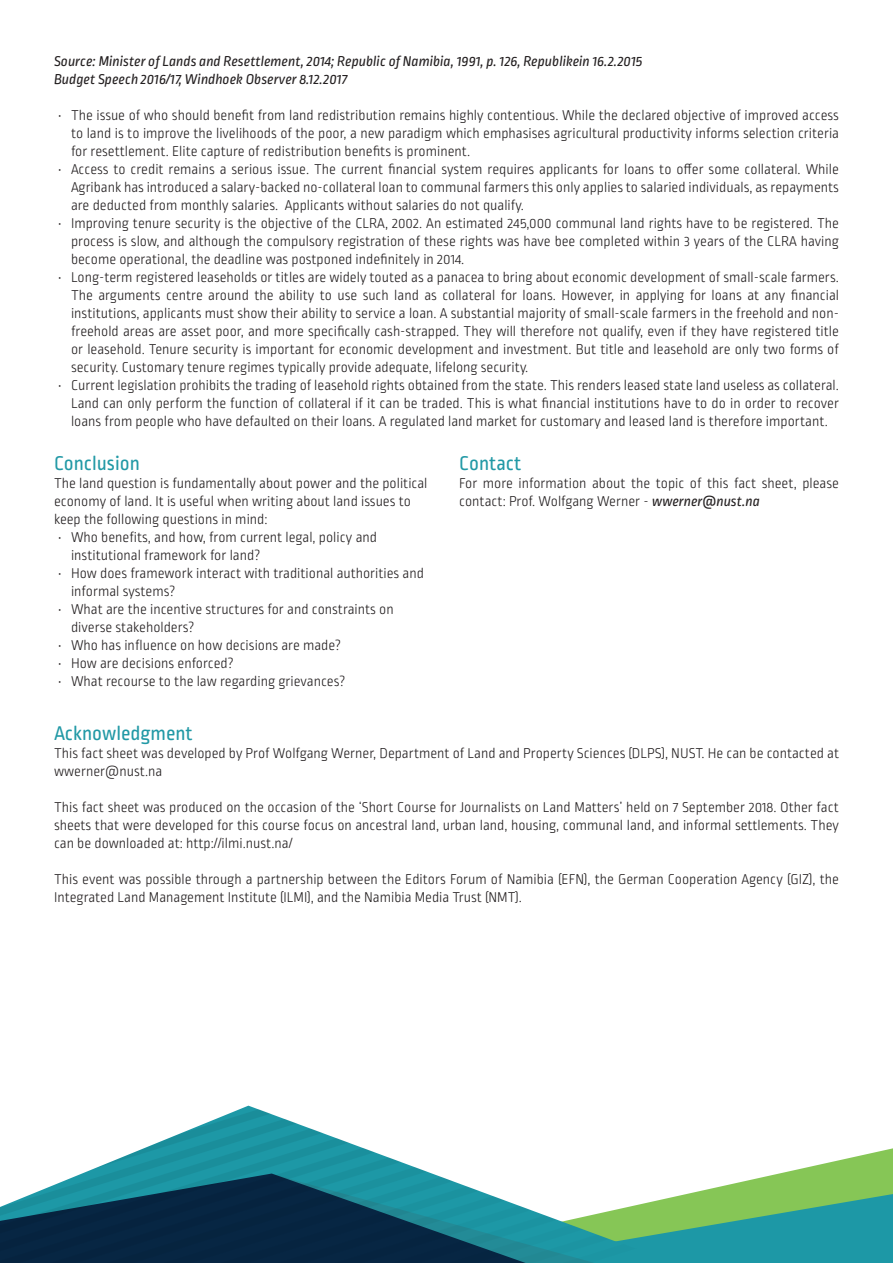
<style>
.page{position:relative;width:893px;height:1263px;background:#fff}
.page>*{position:absolute;margin:0;border:0;box-sizing:border-box;transform-origin:0 0}
.t1{font:21px "Ropa Soft Pro";color:#2299a6}
.t2{font:300 15px/18px "Ropa Soft Pro";color:#231f20}
.t3{font:italic 15px "Ropa Soft Pro";color:#231f20}
.s1{font-weight:400;font-style:italic}
</style>
<div class="page">
<svg style="left:782px;top:1148px;width:111px;height:25px"></svg>
<svg style="left:674px;top:1173px;width:219px;height:90px;background:#53af8d"></svg>
<svg style="left:0;top:1106px;width:674px;height:157px"></svg>
<p class="t3" style="left:54px;top:53px;width:590px">Source: Minister of Lands and Resettlement, 2014; Republic of Namibia, 1991, p. 126, Republikein 16.2.2015</p>
<p class="t3" style="left:54px;top:71px;width:295px">Budget Speech 2016/17, Windhoek Observer 8.12.2017</p>
<p class="t2" style="left:71px;top:107px;width:769px;text-align:justify;text-indent:-13px">• The issue of who should benefit from land redistribution remains highly contentious. While the declared objective of improved access to land is to improve the livelihoods of the poor, a new paradigm which emphasises agricultural productivity informs selection criteria for resettlement. Elite capture of redistribution benefits is prominent.</p>
<p class="t2" style="left:71px;top:161px;width:769px;text-align:justify;text-indent:-13px">• Access to credit remains a serious issue. The current financial system requires applicants for loans to offer some collateral. While Agribank has introduced a salary-backed no-collateral loan to communal farmers this only applies to salaried individuals, as repayments are deducted from monthly salaries. Applicants without salaries do not qualify.</p>
<p class="t2" style="left:71px;top:215px;width:769px;text-align:justify;text-indent:-13px">• Improving tenure security is the objective of the CLRA, 2002. An estimated 245,000 communal land rights have to be registered. The process is slow, and although the compulsory registration of these rights was have bee completed within 3 years of the CLRA having become operational, the deadline was postponed indefinitely in 2014.</p>
<p class="t2" style="left:71px;top:269px;width:769px;text-align:justify;text-indent:-13px">• Long-term registered leaseholds or titles are widely touted as a panacea to bring about economic development of small-scale farmers.<br>The arguments centre around the ability to use such land as collateral for loans. However, in applying for loans at any financial institutions, applicants must show their ability to service a loan. A substantial majority of small-scale farmers in the freehold and non&shy;freehold areas are asset poor, and more specifically cash-strapped. They will therefore not qualify, even if they have registered title or leasehold. Tenure security is important for economic development and investment. But title and leasehold are only two forms of security. Customary tenure regimes typically provide adequate, lifelong security.</p>
<p class="t2" style="left:71px;top:377px;width:769px;text-align:justify;text-indent:-13px">• Current legislation prohibits the trading of leasehold rights obtained from the state. This renders leased state land useless as collateral.<br>Land can only perform the function of collateral if it can be traded. This is what financial institutions have to do in order to recover loans from people who have defaulted on their loans. A regulated land market for customary and leased land is therefore important.</p>
<p class="t1" style="left:459px;top:452px;width:64px">Contact</p>
<p class="t2" style="left:459px;top:475px;width:381px">For more information about the topic of this fact sheet, please contact: Prof. Wolfgang Werner - <span class="s1">wwerner@nust.na</span></p>
<p class="t1" style="left:54px;top:452px;width:87px">Conclusion</p>
<p class="t2" style="left:54px;top:475px;width:375px">The land question is fundamentally about power and the political economy of land. It is useful when writing about land issues to keep the following questions in mind:</p>
<p class="t2" style="left:71px;top:529px;width:308px;text-indent:-13px">• Who benefits, and how, from current legal, policy and institutional framework for land?</p>
<p class="t2" style="left:71px;top:565px;width:354px;text-indent:-13px">• How does framework interact with traditional authorities and informal systems?</p>
<p class="t2" style="left:71px;top:601px;width:324px;text-indent:-13px">• What are the incentive structures for and constraints on diverse stakeholders?</p>
<p class="t2" style="left:58px;top:637px;width:284px">• Who has influence on how decisions are made?</p>
<p class="t2" style="left:58px;top:655px;width:177px">• How are decisions enforced?</p>
<p class="t2" style="left:58px;top:673px;width:289px">• What recourse to the law regarding grievances?</p>
<p class="t1" style="left:54px;top:721px;width:140px">Acknowledgment</p>
<p class="t2" style="left:54px;top:745px;width:786px">This fact sheet was developed by Prof Wolfgang Werner, Department of Land and Property Sciences (DLPS), NUST. He can be contacted at wwerner@nust.na</p>
<p class="t2" style="left:54px;top:799px;width:787px;text-align:justify">This fact sheet was produced on the occasion of the ‘Short Course for Journalists on Land Matters’ held on 7 September 2018. Other fact sheets that were developed for this course focus on ancestral land, urban land, housing, communal land, and informal settlements. They can be downloaded at: http://ilmi.nust.na/</p>
<p class="t2" style="left:54px;top:871px;width:786px">This event was possible through a partnership between the Editors Forum of Namibia (EFN), the German Cooperation Agency (GIZ), the<br>Integrated Land Management Institute (ILMI), and the Namibia Media Trust (NMT).</p>
</div>
